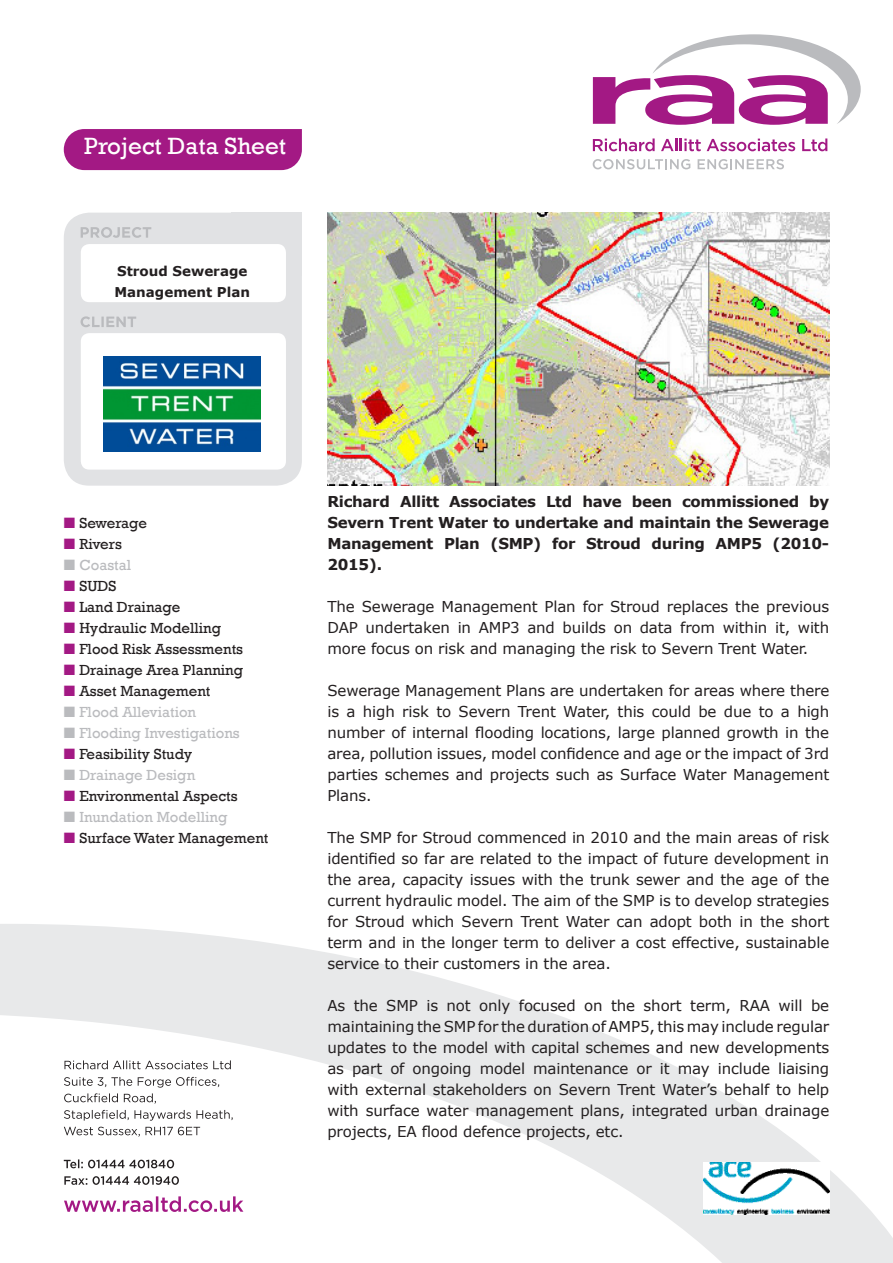
<style>
.page{position:relative;width:893px;height:1263px;background:#fff}
.page>*{position:absolute;margin:0;border:0;box-sizing:border-box;transform-origin:0 0}
.t1{font:24.15px "Rockwell";color:#fff}
.t2{font:15px/21px "Verdana";letter-spacing:-.01em;color:#231f20;text-align:justify}
.t3{font:15px "Rockwell";color:#231f20}
.t4{font:700 15px/21px "Verdana";letter-spacing:-.02em;color:#231f20;text-align:justify}
.t5{font:15px "Rockwell";color:#babbbe}
.t6{font:15px "Rockwell";letter-spacing:-.02em;color:#231f20}
.t7{font:700 13.5px/21px "Verdana";color:#231f20}
.s1{color:#a31984}
</style>
<div class="page">
<div style="left:64px;top:213px;width:238px;height:273px;background:#e1e2e4;border-radius:26px"></div>
<div style="left:231px;top:213px;width:71px;height:63px;background:#e1e2e4"></div>
<svg style="left:0;top:924px;width:893px;height:339px"></svg>
<svg style="left:593px;top:138px;width:62px;height:13px"></svg>
<svg style="left:661px;top:138px;width:40px;height:13px"></svg>
<svg style="left:707px;top:139px;width:88px;height:12px"></svg>
<svg style="left:802px;top:138px;width:25px;height:13px"></svg>
<svg style="left:593px;top:159px;width:97px;height:10px"></svg>
<svg style="left:698px;top:159px;width:86px;height:10px"></svg>
<svg style="left:593px;top:34px;width:268px;height:91px"></svg>
<svg style="left:64px;top:1196px;width:179px;height:16px"></svg>
<svg style="left:64px;top:1176px;width:115px;height:9px"></svg>
<svg style="left:64px;top:1159px;width:110px;height:9px"></svg>
<svg style="left:64px;top:1127px;width:136px;height:10px"></svg>
<svg style="left:64px;top:1110px;width:169px;height:11px"></svg>
<svg style="left:64px;top:1077px;width:155px;height:27px"></svg>
<svg style="left:64px;top:1060px;width:167px;height:9px"></svg>
<div style="left:64px;top:129px;width:238px;height:41px;background:#a31984;border-radius:21px"></div>
<svg style="left:81px;top:316px;width:55px;height:11px"></svg>
<div style="left:81px;top:333px;width:205px;height:137px;background:#fff;border-radius:9px"></div>
<div style="left:81px;top:244px;width:205px;height:58px;background:#fff;border-radius:9px"></div>
<svg style="left:81px;top:227px;width:70px;height:11px"></svg>
<img style="left:104px;top:357px;width:157px;height:94px">
<img style="left:703px;top:1162px;width:126px;height:52px">
<img style="left:327px;top:213px;width:502px;height:273px">
<p class="t1" style="left:84px;top:132px;width:203px">Project Data Sheet</p>
<p class="t7" style="left:114px;top:260px;width:137px">Stroud Sewerage<br>Management Plan</p>
<p class="t6" style="left:64px;top:514px;width:85px"><span class="s1">■</span> Sewerage</p>
<p class="t3" style="left:64px;top:535px;width:60px"><span class="s1">■</span> Rivers</p>
<p class="t5" style="left:64px;top:556px;width:69px">■ Coastal</p>
<p class="t3" style="left:64px;top:577px;width:54px"><span class="s1">■</span> SUDS</p>
<p class="t3" style="left:64px;top:598px;width:118px"><span class="s1">■</span> Land Drainage</p>
<p class="t3" style="left:64px;top:619px;width:159px"><span class="s1">■</span> Hydraulic Modelling</p>
<p class="t3" style="left:64px;top:640px;width:181px"><span class="s1">■</span> Flood Risk Assessments</p>
<p class="t3" style="left:64px;top:661px;width:181px"><span class="s1">■</span> Drainage Area Planning</p>
<p class="t3" style="left:64px;top:682px;width:148px"><span class="s1">■</span> Asset Management</p>
<p class="t5" style="left:64px;top:703px;width:134px">■ Flood Alleviation</p>
<p class="t5" style="left:64px;top:724px;width:178px">■ Flooding Investigations</p>
<p class="t3" style="left:64px;top:745px;width:130px"><span class="s1">■</span> Feasibility Study</p>
<p class="t5" style="left:64px;top:766px;width:133px">■ Drainage Design</p>
<p class="t3" style="left:64px;top:787px;width:175px"><span class="s1">■</span> Environmental Aspects</p>
<p class="t5" style="left:64px;top:808px;width:165px">■ Inundation Modelling</p>
<p class="t3" style="left:64px;top:829px;width:206px"><span class="s1">■</span> Surface Water Management</p>
<p class="t4" style="left:327px;top:490px;width:503px">Richard Allitt Associates Ltd have been commissioned by Severn Trent Water to undertake and maintain the Sewerage Management Plan (SMP) for Stroud during AMP5 (2010- 2015).</p>
<p class="t2" style="left:327px;top:595px;width:503px">The Sewerage Management Plan for Stroud replaces the previous DAP undertaken in AMP3 and builds on data from within it, with more focus on risk and managing the risk to Severn Trent Water.</p>
<p class="t2" style="left:327px;top:679px;width:503px">Sewerage Management Plans are undertaken for areas where there is a high risk to Severn Trent Water, this could be due to a high number of internal flooding locations, large planned growth in the area, pollution issues, model confidence and age or the impact of 3rd parties schemes and projects such as Surface Water Management Plans.</p>
<p class="t2" style="left:327px;top:826px;width:503px">The SMP for Stroud commenced in 2010 and the main areas of risk identified so far are related to the impact of future development in the area, capacity issues with the trunk sewer and the age of the current hydraulic model. The aim of the SMP is to develop strategies for Stroud which Severn Trent Water can adopt both in the short term and in the longer term to deliver a cost effective, sustainable service to their customers in the area.</p>
<p class="t2" style="left:327px;top:994px;width:503px">As the SMP is not only focused on the short term, RAA will be maintaining the SMP for the duration of AMP5, this may include regular updates to the model with capital schemes and new developments as part of ongoing model maintenance or it may include liaising with external stakeholders on Severn Trent Water’s behalf to help with surface water management plans, integrated urban drainage projects, EA flood defence projects, etc.</p>
</div>
